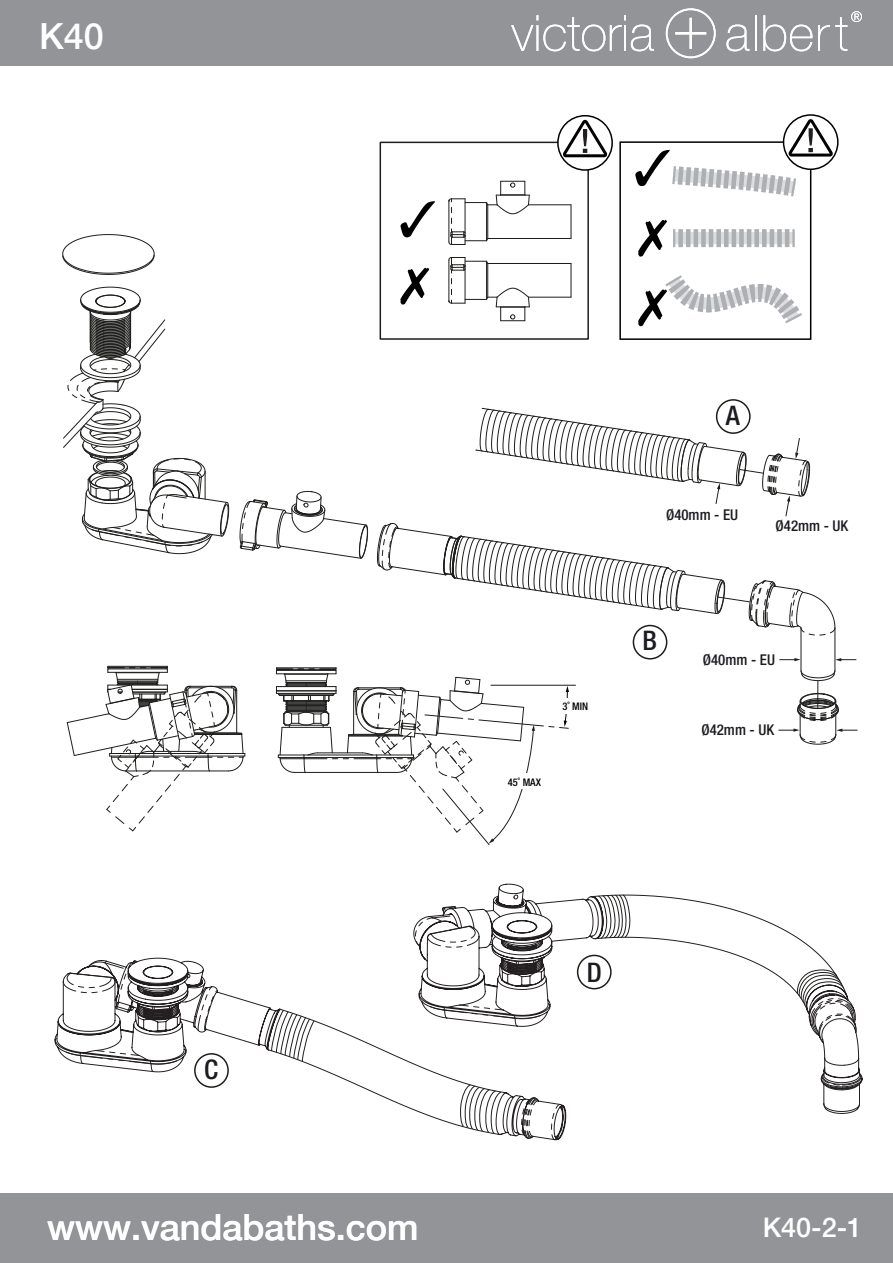
<style>
.page{position:relative;width:893px;height:1263px;background:#fff}
.page>*{position:absolute;margin:0;border:0;box-sizing:border-box;transform-origin:0 0}
.t1{font:500 36px "Helvetica Neue";color:#fff}
.t2{font:500 27px "Helvetica Neue";color:#fff}
.t3{font:500 condensed 27px "Helvetica Neue";color:#1b1c20}
.t4{font:500 condensed 14.85px "Helvetica Neue";color:#1b1c20}
.t5{font:500 condensed 10.5px "Helvetica Neue";color:#000100}
</style>
<div class="page">
<div style="left:0;top:1197px;width:893px;height:66px;background:#929497"></div>
<div style="left:0;top:0;width:893px;height:66px;background:#929497"></div>
<div style="left:0;top:1192px;width:893px;height:66px;background:#929497"></div>
<svg style="left:726px;top:25px;width:23px;height:26px"></svg>
<hr style="left:754px;top:15px;width:2px;height:36px;background:#fff">
<svg style="left:511px;top:15px;width:143px;height:36px"></svg>
<div style="left:666px;top:8px;width:50px;height:50px;border:2px solid #fff;border-radius:50%"></div>
<svg style="left:763px;top:11px;width:99px;height:40px"></svg>
<hr style="left:689px;top:18px;width:3px;height:31px;background:#fff">
<hr style="left:675px;top:32px;width:31px;height:2px;background:#fff">
<svg style="left:638px;top:220px;width:174px;height:120px"></svg>
<svg style="left:783px;top:115px;width:55px;height:54px"></svg>
<div style="left:783px;top:114px;width:55px;height:56px;border:2px solid #000;border-radius:50%"></div>
<svg style="left:635px;top:119px;width:198px;height:89px"></svg>
<svg style="left:400px;top:268px;width:29px;height:36px"></svg>
<svg style="left:401px;top:201px;width:34px;height:36px"></svg>
<hr style="left:491px;top:685px;width:84px;height:1px;background:#1d1d1b">
<hr style="left:276px;top:667px;width:60px;height:1px;background:#1d1d1b">
<hr style="left:571px;top:205px;width:1px;height:33px;background:#1d1d1b">
<hr style="left:528px;top:204px;width:43px;height:1px;background:#1d1d1b">
<hr style="left:488px;top:238px;width:83px;height:1px;background:#1d1d1b">
<svg style="left:448px;top:181px;width:82px;height:64px"></svg>
<hr style="left:571px;top:263px;width:1px;height:34px;background:#1d1d1b">
<hr style="left:528px;top:297px;width:43px;height:1px;background:#1d1d1b">
<hr style="left:488px;top:263px;width:83px;height:1px;background:#1d1d1b">
<svg style="left:448px;top:257px;width:82px;height:64px"></svg>
<svg style="left:66px;top:666px;width:179px;height:166px"></svg>
<svg style="left:276px;top:668px;width:293px;height:177px"></svg>
<div style="left:380px;top:142px;width:209px;height:198px;border:2px solid #1d1d1b"></div>
<svg style="left:558px;top:116px;width:54px;height:54px"></svg>
<div style="left:557px;top:115px;width:56px;height:56px;border:2px solid #000;border-radius:50%"></div>
<svg style="left:563px;top:120px;width:44px;height:37px"></svg>
<svg style="left:239px;top:491px;width:129px;height:68px"></svg>
<svg style="left:63px;top:286px;width:166px;height:268px"></svg>
<hr style="left:834px;top:628px;width:1px;height:43px;background:#1d1d1b">
<hr style="left:801px;top:628px;width:1px;height:43px;background:#1d1d1b">
<svg style="left:377px;top:523px;width:459px;height:112px"></svg>
<svg style="left:778px;top:670px;width:79px;height:75px"></svg>
<svg style="left:835px;top:658px;width:21px;height:3px"></svg>
<svg style="left:779px;top:658px;width:21px;height:3px"></svg>
<svg style="left:476px;top:408px;width:334px;height:109px"></svg>
<div style="left:717px;top:400px;width:33px;height:33px;background:#fff;border-radius:50%"></div>
<div style="left:716px;top:399px;width:35px;height:35px;border:2px solid #1d1d1b;border-radius:50%"></div>
<div style="left:633px;top:625px;width:34px;height:34px;background:#fff;border-radius:50%"></div>
<div style="left:633px;top:625px;width:34px;height:34px;border:2px solid #1d1d1b;border-radius:50%"></div>
<svg style="left:62px;top:234px;width:93px;height:41px"></svg>
<svg style="left:54px;top:957px;width:512px;height:183px"></svg>
<svg style="left:551px;top:1114px;width:13px;height:26px"></svg>
<svg style="left:521px;top:1114px;width:18px;height:25px"></svg>
<svg style="left:198px;top:986px;width:20px;height:45px"></svg>
<svg style="left:120px;top:1030px;width:14px;height:3px"></svg>
<svg style="left:66px;top:1050px;width:111px;height:22px"></svg>
<svg style="left:63px;top:961px;width:122px;height:51px"></svg>
<svg style="left:460px;top:1114px;width:41px;height:20px"></svg>
<svg style="left:271px;top:1010px;width:43px;height:52px"></svg>
<svg style="left:413px;top:883px;width:450px;height:231px"></svg>
<svg style="left:821px;top:1073px;width:41px;height:17px"></svg>
<svg style="left:823px;top:1103px;width:37px;height:9px"></svg>
<svg style="left:415px;top:906px;width:64px;height:41px"></svg>
<svg style="left:824px;top:1058px;width:35px;height:8px"></svg>
<svg style="left:525px;top:901px;width:12px;height:14px"></svg>
<svg style="left:501px;top:956px;width:44px;height:9px"></svg>
<svg style="left:484px;top:984px;width:14px;height:3px"></svg>
<svg style="left:430px;top:1005px;width:111px;height:22px"></svg>
<svg style="left:495px;top:923px;width:54px;height:16px"></svg>
<svg style="left:598px;top:894px;width:32px;height:45px"></svg>
<svg style="left:796px;top:968px;width:60px;height:75px"></svg>
<h1 class="t1" style="left:39px;top:14px;width:66px">K40</h1>
<h2 class="t3" style="left:204px;top:1053px;width:16px">C</h2>
<p class="t5" style="left:562px;top:700px;width:27px">3˚ MIN</p>
<p class="t5" style="left:508px;top:775px;width:35px">45˚ MAX</p>
<h2 class="t3" style="left:726px;top:399px;width:16px">A</h2>
<p class="t4" style="left:666px;top:506px;width:74px">Ø40mm - EU</p>
<p class="t4" style="left:775px;top:516px;width:74px">Ø42mm - UK</p>
<h2 class="t3" style="left:643px;top:625px;width:16px">B</h2>
<p class="t4" style="left:703px;top:651px;width:74px">Ø40mm - EU</p>
<p class="t4" style="left:701px;top:721px;width:74px">Ø42mm - UK</p>
<h2 class="t3" style="left:587px;top:956px;width:17px">D</h2>
<h1 class="t1" style="left:47px;top:1206px;width:373px">www.vandabaths.com</h1>
<h2 class="t2" style="left:763px;top:1211px;width:101px">K40-2-1</h2>
</div>
